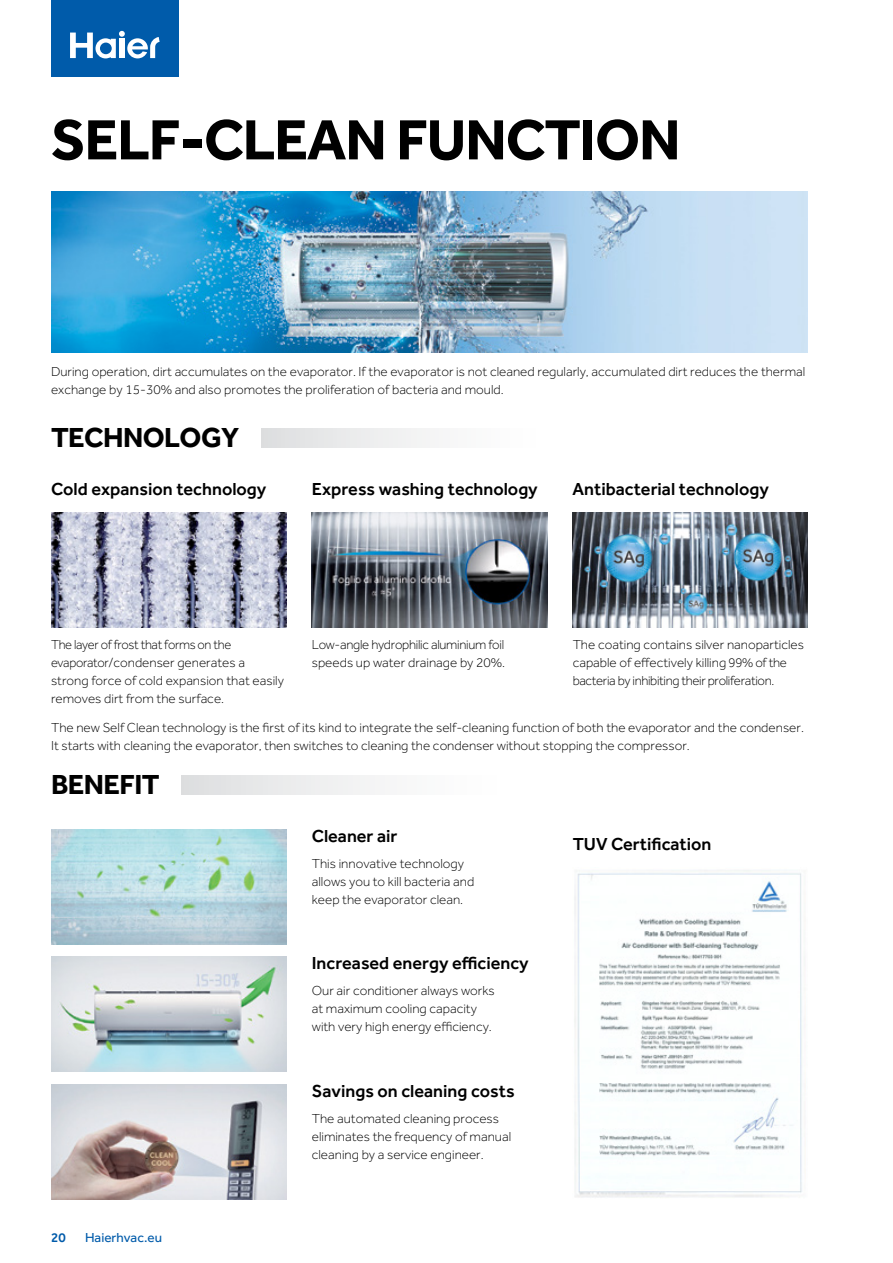
<style>
.page{position:relative;width:893px;height:1263px;background:#fff}
.page>*{position:absolute;margin:0;border:0;box-sizing:border-box;transform-origin:0 0}
.t1{font:700 58.5px "Effra";letter-spacing:-.02em;color:#000}
.t2{font:700 28.5px "Effra";letter-spacing:-.02em;color:#000}
.t3{font:500 18px "Effra";color:#000}
.t4{font:300 13.5px/18px "Effra";color:#000}
.t5{font:300 13.5px/18px "Effra";color:#000;scale:.96 1}
.t6{font:300 13.5px/18px "Effra";letter-spacing:-.02em;color:#000}
.t7{font:13.5px "Effra";color:#005baa}
.t8{font:500 13.5px "Effra";color:#005baa}
</style>
<div class="page">
<div style="left:182px;top:775px;width:626px;height:19px;background:linear-gradient(to right,#e8e8e9,#fff)"></div>
<img style="left:51px;top:191px;width:757px;height:162px">
<img style="left:51px;top:512px;width:235px;height:115px">
<img style="left:51px;top:829px;width:235px;height:115px">
<img style="left:51px;top:957px;width:235px;height:114px">
<img style="left:51px;top:1084px;width:235px;height:115px">
<img style="left:312px;top:512px;width:235px;height:115px">
<img style="left:573px;top:512px;width:235px;height:115px">
<img style="left:574px;top:870px;width:228px;height:328px">
<div style="left:261px;top:428px;width:547px;height:19px;background:linear-gradient(to right,#e7e8e9,#fff)"></div>
<div style="left:51px;top:0;width:128px;height:77px;background:#005baa"></div>
<svg style="left:70px;top:31px;width:90px;height:27px"></svg>
<h1 class="t1" style="left:51px;top:104px;width:631px">SELF-CLEAN FUNCTION</h1>
<p class="t4" style="left:51px;top:362px;width:756px">During operation, dirt accumulates on the evaporator. If the evaporator is not cleaned regularly, accumulated dirt reduces the thermal exchange by 15-30% and also promotes the proliferation of bacteria and mould.</p>
<h2 class="t2" style="left:51px;top:420px;width:190px">TECHNOLOGY</h2>
<h3 class="t3" style="left:51px;top:479px;width:217px">Cold expansion technology</h3>
<h3 class="t3" style="left:312px;top:479px;width:227px">Express washing technology</h3>
<h3 class="t3" style="left:573px;top:479px;width:198px">Antibacterial technology</h3>
<p class="t5" style="left:51px;top:635px;width:244px">The layer of frost that forms on the evaporator/condenser generates a strong force of cold expansion that easily removes dirt from the surface.</p>
<p class="t6" style="left:312px;top:635px;width:195px">Low-angle hydrophilic aluminium foil speeds up water drainage by 20%.</p>
<p class="t4" style="left:573px;top:635px;width:233px">The coating contains silver nanoparticles capable of effectively killing 99% of the bacteria by inhibiting their proliferation.</p>
<p class="t4" style="left:51px;top:718px;width:754px">The new Self Clean technology is the fi rst of its kind to integrate the self-cleaning function of both the evaporator and the condenser.<br>It starts with cleaning the evaporator, then switches to cleaning the condenser without stopping the compressor.</p>
<h2 class="t2" style="left:51px;top:767px;width:110px">BENEFIT</h2>
<p class="t8" style="left:51px;top:1229px;width:16px">20</p>
<p class="t7" style="left:85px;top:1230px;width:78px">Haierhvac.eu</p>
<h3 class="t3" style="left:312px;top:825px;width:87px">Cleaner air</h3>
<p class="t4" style="left:312px;top:854px;width:164px">This innovative technology allows you to kill bacteria and keep the evaporator clean.</p>
<h3 class="t3" style="left:312px;top:952px;width:218px">Increased energy efficiency</h3>
<p class="t4" style="left:312px;top:982px;width:184px">Our air conditioner always works at maximum cooling capacity with very high energy efficiency.</p>
<h3 class="t3" style="left:312px;top:1080px;width:204px">Savings on cleaning costs</h3>
<p class="t4" style="left:312px;top:1109px;width:201px">The automated cleaning process eliminates the frequency of manual cleaning by a service engineer.</p>
<h3 class="t3" style="left:573px;top:833px;width:140px">TUV Certification</h3>
</div>
